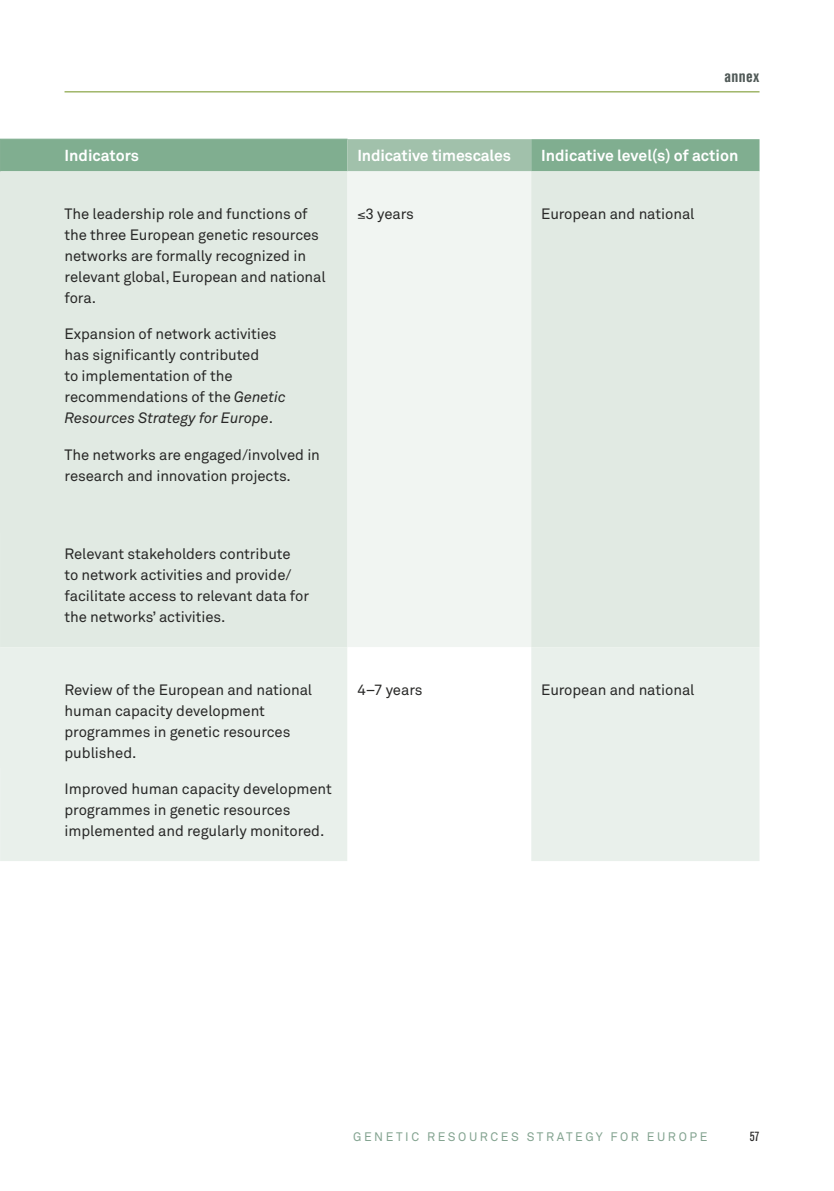
<style>
.page{position:relative;width:834px;height:1191px;background:#fff}
.page>*{position:absolute;margin:0;border:0;box-sizing:border-box;transform-origin:0 0}
.t1{font:700 condensed 16.62px "Akzidenz Grotesk Pro";letter-spacing:.025em;color:#505957}
.t2{font:700 15.75px "Akkurat Std";letter-spacing:-.005em;color:#fff}
.t3{font:14.88px/21px "Akkurat Std";letter-spacing:-.005em;color:#282827}
.t4{font:condensed 13.12px "Akzidenz Grotesk Pro";color:#282827}
.t5{font:12.25px "Akkurat Std";letter-spacing:.21em;color:#84a491}
.s1{font-style:italic}
</style>
<div class="page">
<hr style="left:64px;top:91px;width:695px;height:1px;background:#99b15e">
<div style="left:531px;top:171px;width:228px;height:476px;background:#e1eae3"></div>
<svg style="left:0;top:171px;width:531px;height:476px;fill:#e1eae3"></svg>
<div style="left:531px;top:647px;width:228px;height:214px;background:#e9f0eb"></div>
<div style="left:0;top:647px;width:347px;height:214px;background:#e9f0eb"></div>
<svg style="left:1px;top:139px;width:758px;height:32px;background:#88b296"></svg>
<hr style="left:0;top:139px;width:1px;height:32px;background:#80ae90">
<hr style="left:0;top:139px;width:347px;height:1px;background:#80ae90">
<p class="t1" style="left:724px;top:65px;width:36px">annex</p>
<p class="t2" style="left:64px;top:146px;width:76px">Indicators</p>
<p class="t2" style="left:357px;top:146px;width:155px">Indicative timescales</p>
<p class="t2" style="left:541px;top:146px;width:199px">Indicative level(s) of action</p>
<p class="t3" style="left:64px;top:203px;width:263px">The leadership role and functions of the three European genetic resources networks are formally recognized in relevant global, European and national fora.</p>
<p class="t3" style="left:357px;top:203px;width:58px">≤3 years</p>
<p class="t3" style="left:541px;top:203px;width:155px">European and national</p>
<p class="t3" style="left:64px;top:324px;width:223px">Expansion of network activities has significantly contributed<br>to implementation of the recommendations of the <span class="s1">Genetic<br>Resources Strategy for Europe</span>.</p>
<p class="t3" style="left:64px;top:444px;width:257px">The networks are engaged/involved in research and innovation projects.</p>
<p class="t3" style="left:64px;top:544px;width:246px">Relevant stakeholders contribute<br>to network activities and provide/ facilitate access to relevant data for the networks’ activities.</p>
<p class="t3" style="left:64px;top:679px;width:249px">Review of the European and national human capacity development programmes in genetic resources published.</p>
<p class="t3" style="left:357px;top:679px;width:67px">4–7 years</p>
<p class="t3" style="left:541px;top:679px;width:155px">European and national</p>
<p class="t3" style="left:64px;top:778px;width:269px">Improved human capacity development programmes in genetic resources implemented and regularly monitored.</p>
<p class="t5" style="left:353px;top:1129px;width:355px">GENETIC RESOURCES STRATEGY FOR EUROPE</p>
<p class="t4" style="left:749px;top:1128px;width:11px">57</p>
</div>
